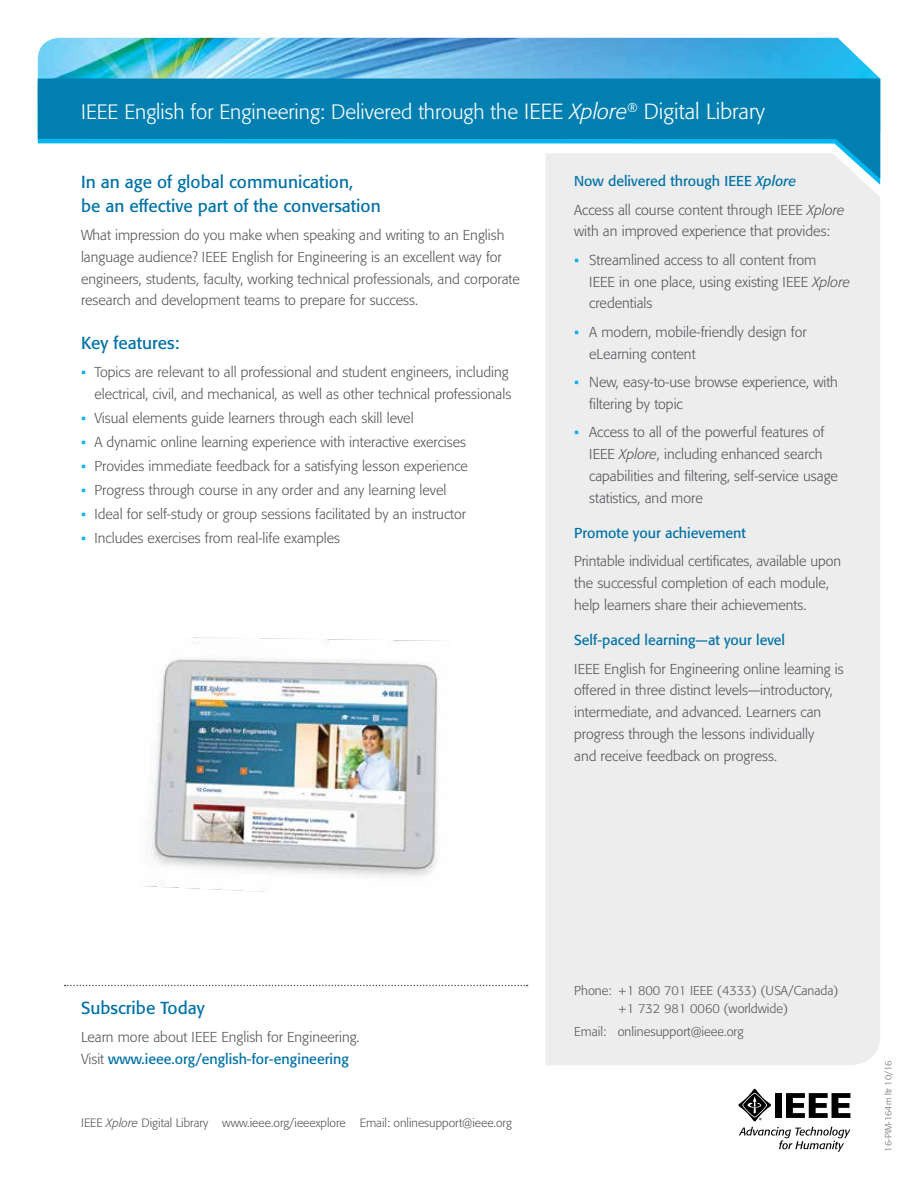
<style>
.page{position:relative;width:918px;height:1188px;background:#fff}
.page>*{position:absolute;margin:0;border:0;box-sizing:border-box;transform-origin:0 0}
.t1{font:300 20.7px "Formata";color:#fff}
.t2{font:17.25px/23.2px "Formata";color:#0071a6}
.t3{font:300 14.25px/21.8px "Formata";color:#57565b}
.t4{font:14.25px "Formata";color:#0071a6}
.t5{font:300 12.75px/18px "Formata";color:#57565b;text-align:center}
.t6{font:300 12px "Formata";color:#57565b}
.t7{font:300 9px "Formata";color:#6a676b}
.s1{font-size:21.75px}
.s2{font-style:italic;font-size:21.75px}
.s3{font-family:"Calibri";font-weight:400;color:#00aeef}
.s4{font-weight:400;color:#0071a6}
.s5{font-weight:400;font-style:italic;color:#0071a6}
.s6{font-style:italic}
</style>
<div class="page">
<div style="left:545px;top:185px;width:335px;height:880px;background:#ededee"></div>
<svg style="left:738px;top:1089px;width:112px;height:63px"></svg>
<img style="left:142px;top:637px;width:299px;height:255px">
<div style="left:545px;top:179px;width:335px;height:6px;background:#ededee"></div>
<img style="left:38px;top:38px;width:842px;height:41px">
<svg style="left:38px;top:79px;width:842px;height:100px;fill:#007fb0"></svg>
<svg style="left:65px;top:985px;width:463px;height:1px"></svg>
<h1 class="t1" style="left:81px;top:100px;width:685px">IEEE English for Engineering: Delivered through the <span class="s1">IEEE</span> <span class="s2">Xplore</span><sup>®</sup> <span class="s1">Digital Library</span></h1>
<p class="t2" style="left:81px;top:171px;width:301px">In an age of global communication,<br>be an effective part of the conversation</p>
<p class="t3" style="left:81px;top:224px;width:440px">What impression do you make when speaking and writing to an English language audience? IEEE English for Engineering is an excellent way for engineers, students, faculty, working technical professionals, and corporate research and development teams to prepare for success.</p>
<p class="t2" style="left:81px;top:331px;width:100px">Key features:</p>
<p class="t3" style="left:81px;top:362px;width:432px;text-align:right"><span class="s3">▪</span> Topics are relevant to all professional and student engineers, including electrical, civil, and mechanical, as well as other technical professionals</p>
<p class="t3" style="left:81px;top:407px;width:334px"><span class="s3">▪</span> Visual elements guide learners through each skill level</p>
<p class="t3" style="left:81px;top:431px;width:387px"><span class="s3">▪</span> A dynamic online learning experience with interactive exercises</p>
<p class="t3" style="left:81px;top:455px;width:389px"><span class="s3">▪</span> Provides immediate feedback for a satisfying lesson experience</p>
<p class="t3" style="left:81px;top:479px;width:367px"><span class="s3">▪</span> Progress through course in any order and any learning level</p>
<p class="t3" style="left:81px;top:503px;width:387px"><span class="s3">▪</span> Ideal for self-study or group sessions facilitated by an instructor</p>
<p class="t3" style="left:81px;top:527px;width:261px"><span class="s3">▪</span> Includes exercises from real-life examples</p>
<p class="t3" style="left:574px;top:167px;width:272px;line-height:28.5px"><span class="s4">Now delivered through IEEE</span> <span class="s5">Xplore<br></span>Access all course content through IEEE <span class="s6">Xplore</span></p>
<p class="t3" style="left:574px;top:221px;width:257px">with an improved experience that provides:</p>
<p class="t3" style="left:589px;top:249px;width:263px;text-indent:-15px"><span class="s3">▪</span> Streamlined access to all content from<br>IEEE in one place, using existing IEEE <span class="s6">Xplore </span>credentials</p>
<p class="t3" style="left:589px;top:321px;width:219px;text-indent:-15px"><span class="s3">▪</span> A modern, mobile-friendly design for eLearning content</p>
<p class="t3" style="left:589px;top:371px;width:250px;text-indent:-15px"><span class="s3">▪</span> New, easy-to-use browse experience, with filtering by topic</p>
<p class="t3" style="left:589px;top:422px;width:250px;text-indent:-15px"><span class="s3">▪</span> Access to all of the powerful features of IEEE <span class="s6">Xplore</span>, including enhanced search capabilities and filtering, self-service usage statistics, and more</p>
<p class="t4" style="left:574px;top:524px;width:173px">Promote your achievement</p>
<p class="t3" style="left:574px;top:551px;width:269px">Printable individual certificates, available upon the successful completion of each module, help learners share their achievements.</p>
<p class="t4" style="left:574px;top:631px;width:213px">Self-paced learning—at your level</p>
<p class="t3" style="left:574px;top:658px;width:271px">IEEE English for Engineering online learning is offered in three distinct levels—introductory, intermediate, and advanced. Learners can progress through the lessons individually<br>and receive feedback on progress.</p>
<p class="t2" style="left:81px;top:996px;width:125px">Subscribe Today</p>
<p class="t3" style="left:81px;top:1026px;width:280px">Learn more about IEEE English for Engineering.<br>Visit <span class="s4">www.ieee.org/english-for-engineering</span></p>
<p class="t6" style="left:81px;top:1115px;width:432px">IEEE <span class="s6">Xplore</span> Digital Library www.ieee.org/ieeexplore Email: onlinesupport@ieee.org</p>
<p class="t5" style="left:574px;top:982px;width:266px">Phone: +1 800 701 IEEE (4333) (USA/Canada) +1 732 981 0060 (worldwide)</p>
<p class="t5" style="left:574px;top:1022px;width:171px">Email: onlinesupport@ieee.org</p>
<p class="t7" style="left:883px;top:1152px;width:92px;rotate:-90deg">16-PIM-164m ltr 10/16</p>
</div>
